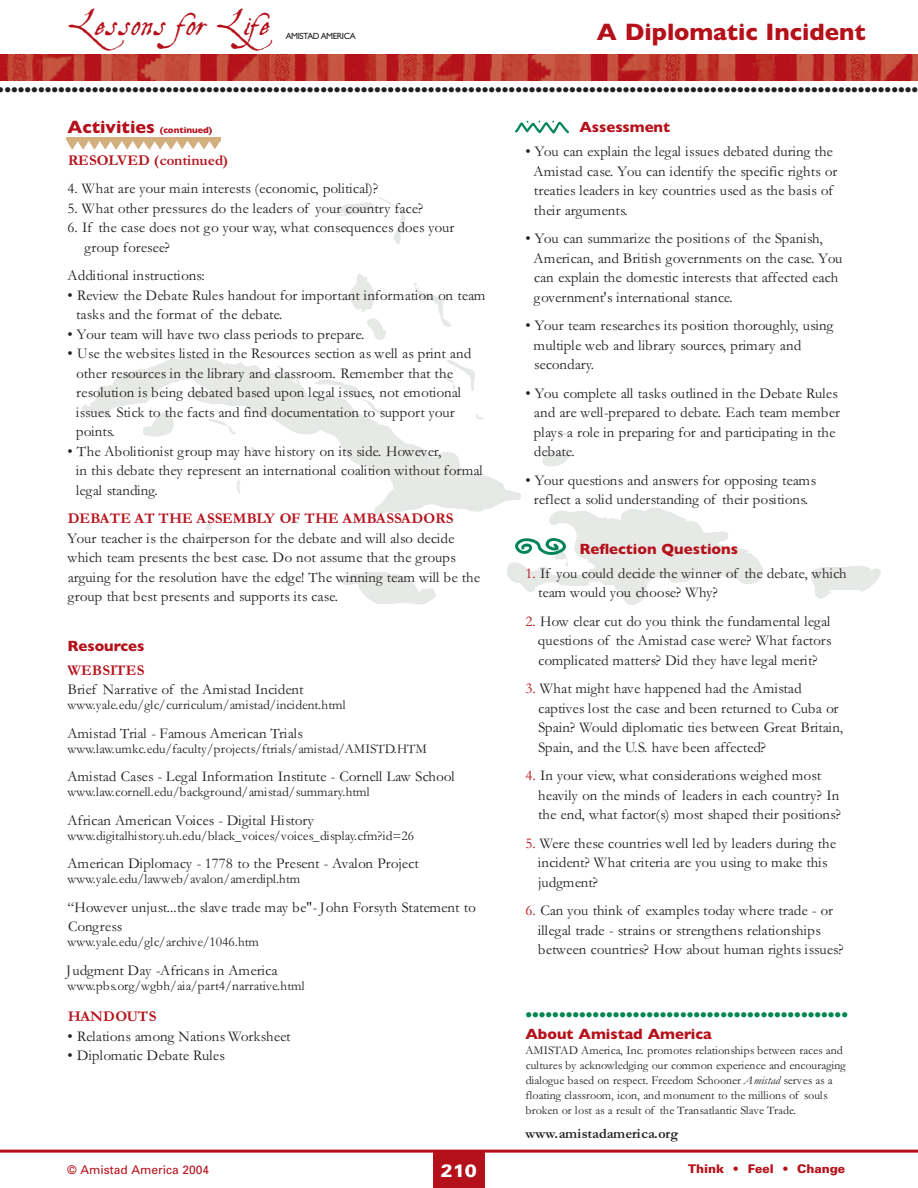
<style>
.page{position:relative;width:918px;height:1188px;background:#fff}
.page>*{position:absolute;margin:0;border:0;box-sizing:border-box;transform-origin:0 0}
.t1{font:33px "Aquiline";color:#b5111a}
.t2{font:700 24px "Gill Sans";color:#b5111a}
.t3{font:900 18px "Univers";color:#fff}
.t4{font:15px/19.5px "Garamond";color:#231f20}
.t5{font:700 15px "Garamond";color:#b5111a}
.t6{font:700 15px "Gill Sans";color:#b5111a}
.t7{font:700 14.25px "Garamond";color:#231f20}
.t8{font:13.5px "Garamond";color:#231f20}
.t9{font:12px/15px "Garamond";color:#231f20}
.t10{font:12px "Univers";color:#b5111a}
.t11{font:900 12px "Univers";color:#b5111a}
.t12{font:700 9px "Gill Sans";color:#b5111a}
.t13{font:9px "Gill Sans";letter-spacing:-.05em;color:#231f20}
.s1{font-size:18px}
.s2{color:#b5111a}
.s3{font-style:italic}
</style>
<div class="page">
<img style="left:82px;top:197px;width:439px;height:318px">
<img style="left:0;top:55px;width:918px;height:26px">
<hr style="left:66px;top:137px;width:154px;height:2px;background:#d3af7e">
<svg style="left:66px;top:139px;width:154px;height:11px"></svg>
<svg style="left:515px;top:121px;width:54px;height:13px"></svg>
<svg style="left:515px;top:538px;width:51px;height:18px"></svg>
<hr style="left:0;top:1150px;width:918px;height:3px;background:#b5111a">
<div style="left:433px;top:1152px;width:52px;height:36px;background:#b5111a"></div>
<h1 class="t1" style="left:67px;top:5px;width:222px">Lessons for Life</h1>
<p class="t13" style="left:286px;top:33px;width:72px">AMISTAD AMERICA</p>
<h2 class="t2" style="left:597px;top:23px;width:270px">A Diplomatic Incident</h2>
<p class="t12" style="left:68px;top:127px;width:146px"><span class="s1">Activities</span> (continued)</p>
<p class="t5" style="left:68px;top:154px;width:162px">RESOLVED (continued)</p>
<p class="t4" style="left:68px;top:180px;width:312px">4. What are your main interests (economic, political)?</p>
<p class="t4" style="left:68px;top:200px;width:357px">5. What other pressures do the leaders of your country face?</p>
<p class="t4" style="left:84px;top:219px;width:372px;text-indent:-16px">6. If the case does not go your way, what consequences does your group foresee?</p>
<p class="t4" style="left:68px;top:267px;width:139px">Additional instructions:</p>
<p class="t4" style="left:76px;top:287px;width:411px;text-indent:-8px">• Review the Debate Rules handout for important information on team tasks and the format of the debate.</p>
<p class="t4" style="left:68px;top:326px;width:298px">• Your team will have two class periods to prepare.</p>
<p class="t4" style="left:76px;top:345px;width:397px;text-indent:-8px">• Use the websites listed in the Resources section as well as print and other resources in the library and classroom. Remember that the resolution is being debated based upon legal issues, not emotional issues. Stick to the facts and find documentation to support your points.</p>
<p class="t4" style="left:76px;top:443px;width:409px;text-indent:-8px">• The Abolitionist group may have history on its side. However,<br>in this debate they represent an international coalition without formal legal standing.</p>
<p class="t5" style="left:68px;top:513px;width:387px">DEBATE AT THE ASSEMBLY OF THE AMBASSADORS</p>
<p class="t4" style="left:68px;top:530px;width:414px">Your teacher is the chairperson for the debate and will also decide which team presents the best case. Do not assume that the groups arguing for the resolution have the edge! The winning team will be the group that best presents and supports its case.</p>
<p class="t6" style="left:68px;top:641px;width:78px">Resources</p>
<p class="t5" style="left:68px;top:664px;width:78px">WEBSITES</p>
<p class="t4" style="left:68px;top:681px;width:237px">Brief Narrative of the Amistad Incident</p>
<p class="t8" style="left:68px;top:700px;width:280px">www.yale.edu/glc/curriculum/amistad/incident.html</p>
<p class="t4" style="left:68px;top:725px;width:236px">Amistad Trial - Famous American Trials</p>
<p class="t8" style="left:68px;top:744px;width:361px">www.law.umkc.edu/faculty/projects/ftrials/amistad/AMISTD.HTM</p>
<p class="t4" style="left:68px;top:768px;width:389px">Amistad Cases - Legal Information Institute - Cornell Law School</p>
<p class="t8" style="left:68px;top:787px;width:304px">www.law.cornell.edu/background/amistad/summary.html</p>
<p class="t4" style="left:68px;top:812px;width:248px">African American Voices - Digital History</p>
<p class="t8" style="left:68px;top:831px;width:348px">www.digitalhistory.uh.edu/black_voices/voices_display.cfm?id=26</p>
<p class="t4" style="left:68px;top:855px;width:353px">American Diplomacy - 1778 to the Present - Avalon Project</p>
<p class="t8" style="left:68px;top:874px;width:234px">www.yale.edu/lawweb/avalon/amerdipl.htm</p>
<p class="t4" style="left:68px;top:899px;width:409px">“However unjust...the slave trade may be"- John Forsyth Statement to<br>Congress</p>
<p class="t8" style="left:68px;top:937px;width:193px">www.yale.edu/glc/archive/1046.htm</p>
<p class="t4" style="left:68px;top:962px;width:211px">Judgment Day -Africans in America</p>
<p class="t8" style="left:68px;top:981px;width:239px">www.pbs.org/wgbh/aia/part4/narrative.html</p>
<p class="t5" style="left:68px;top:1011px;width:90px">HANDOUTS</p>
<p class="t4" style="left:68px;top:1028px;width:224px">• Relations among Nations Worksheet</p>
<p class="t4" style="left:68px;top:1047px;width:158px">• Diplomatic Debate Rules</p>
<p class="t6" style="left:579px;top:122px;width:92px">Assessment</p>
<p class="t4" style="left:534px;top:143px;width:305px;text-indent:-8px">• You can explain the legal issues debated during the Amistad case. You can identify the specific rights or treaties leaders in key countries used as the basis of their arguments.</p>
<p class="t4" style="left:534px;top:230px;width:310px;text-indent:-8px">• You can summarize the positions of the Spanish, American, and British governments on the case. You can explain the domestic interests that affected each government's international stance.</p>
<p class="t4" style="left:534px;top:317px;width:301px;text-indent:-8px">• Your team researches its position thoroughly, using multiple web and library sources, primary and secondary.</p>
<p class="t4" style="left:534px;top:385px;width:308px;text-indent:-8px">• You complete all tasks outlined in the Debate Rules and are well-prepared to debate. Each team member plays a role in preparing for and participating in the debate.</p>
<p class="t4" style="left:525px;top:472px;width:292px;text-align:center">• Your questions and answers for opposing teams reflect a solid understanding of their positions.</p>
<p class="t6" style="left:579px;top:544px;width:160px">Reflection Questions</p>
<p class="t4" style="left:538px;top:565px;width:310px;text-indent:-12px"><span class="s2">1.</span> If you could decide the winner of the debate, which team would you choose? Why?</p>
<p class="t4" style="left:538px;top:613px;width:295px;text-align:justify;text-indent:-12px"><span class="s2">2.</span> How clear cut do you think the fundamental legal questions of the Amistad case were? What factors complicated matters? Did they have legal merit?</p>
<p class="t4" style="left:538px;top:680px;width:307px;text-indent:-12px"><span class="s2">3.</span> What might have happened had the Amistad captives lost the case and been returned to Cuba or Spain? Would diplomatic ties between Great Britain, Spain, and the U.S. have been affected?</p>
<p class="t4" style="left:538px;top:767px;width:305px;text-indent:-12px"><span class="s2">4.</span> In your view, what considerations weighed most heavily on the minds of leaders in each country? In the end, what factor(s) most shaped their positions?</p>
<p class="t4" style="left:538px;top:835px;width:299px;text-indent:-12px"><span class="s2">5.</span> Were these countries well led by leaders during the incident? What criteria are you using to make this judgment?</p>
<p class="t4" style="left:538px;top:902px;width:307px;text-indent:-12px"><span class="s2">6.</span> Can you think of examples today where trade - or illegal trade - strains or strengthens relationships between countries? How about human rights issues?</p>
<p class="t6" style="left:525px;top:1028px;width:188px">About Amistad America</p>
<p class="t9" style="left:525px;top:1044px;width:322px">AMISTAD America, Inc. promotes relationships between races and cultures by acknowledging our common experience and encouraging dialogue based on respect. Freedom Schooner <span class="s3">Amistad</span> serves as a floating classroom, icon, and monument to the millions of souls broken or lost as a result of the Transatlantic Slave Trade.</p>
<p class="t7" style="left:525px;top:1128px;width:154px">www.amistadamerica.org</p>
<p class="t10" style="left:67px;top:1165px;width:143px">© Amistad America 2004</p>
<p class="t3" style="left:441px;top:1164px;width:38px">210</p>
<p class="t11" style="left:688px;top:1164px;width:159px">Think • Feel • Change</p>
</div>
